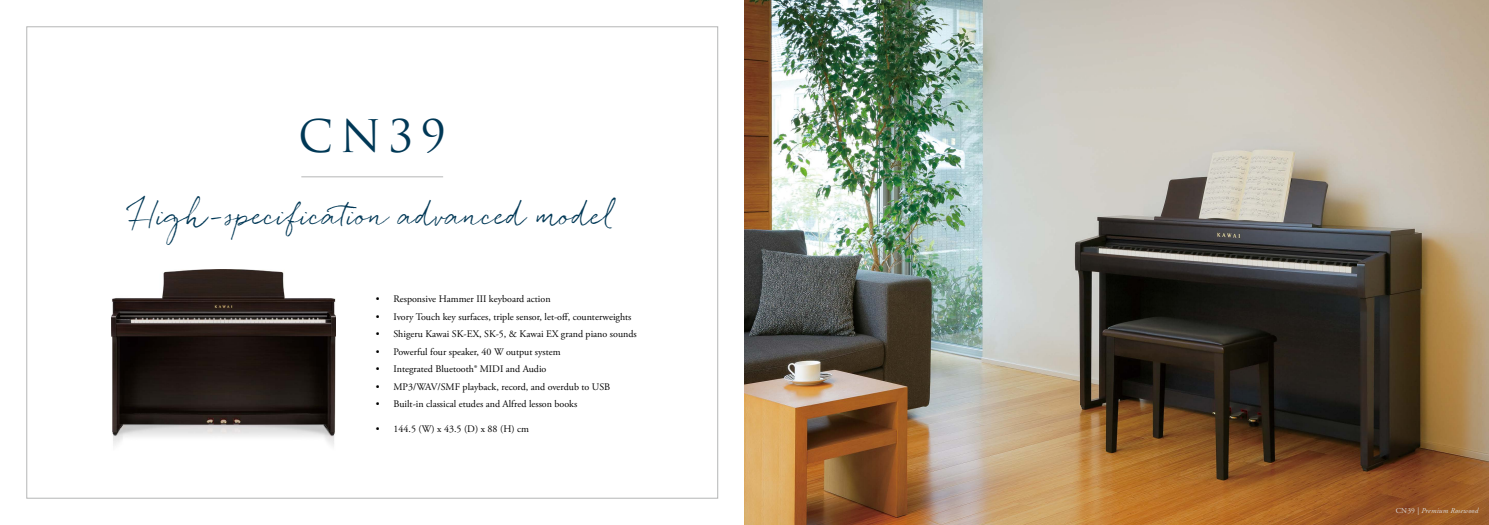
<style>
.page{position:relative;width:1489px;height:525px;background:#fff}
.page>*{position:absolute;margin:0;border:0;box-sizing:border-box;transform-origin:0 0}
.t1{font:43.75px "Trajan Pro";color:#003856}
.t2{font:30px "Quickpen";letter-spacing:-.01em;color:#003856;scale:.9 1}
.t3{font:10px "Adobe Garamond Pro";color:#000}
.t4{font:italic 7.5px "Adobe Garamond Pro";letter-spacing:.025em;color:#dcdddd}
.s1{font-style:normal}
</style>
<div class="page">
<img style="left:744px;top:0;width:744px;height:524px">
<img style="left:112px;top:269px;width:223px;height:177px">
<hr style="left:301px;top:176px;width:142px;height:1px;background:#b5b6b6">
<h1 class="t1" style="left:298px;top:108px;width:149px">CN39</h1>
<h2 class="t2" style="left:130px;top:197px;width:540px">High-specification advanced model</h2>
<p class="t3" style="left:376px;top:293px;width:176px">• Responsive Hammer III keyboard action</p>
<p class="t3" style="left:376px;top:310px;width:257px">• Ivory Touch key surfaces, triple sensor, let-off, counterweights</p>
<p class="t3" style="left:376px;top:328px;width:262px">• Shigeru Kawai SK-EX, SK-5, &amp; Kawai EX grand piano sounds</p>
<p class="t3" style="left:376px;top:345px;width:186px">• Powerful four speaker, 40 W output system</p>
<p class="t3" style="left:376px;top:363px;width:172px">• Integrated Bluetooth® MIDI and Audio</p>
<p class="t3" style="left:376px;top:380px;width:236px">• MP3/WAV/SMF playback, record, and overdub to USB</p>
<p class="t3" style="left:376px;top:398px;width:203px">• Built-in classical etudes and Alfred lesson books</p>
<p class="t3" style="left:376px;top:422px;width:155px">• 144.5 (W) x 43.5 (D) x 88 (H) cm</p>
<p class="t4" style="left:1395px;top:506px;width:84px"><span class="s1">CN39</span> | Premium Rosewood</p>
</div>
